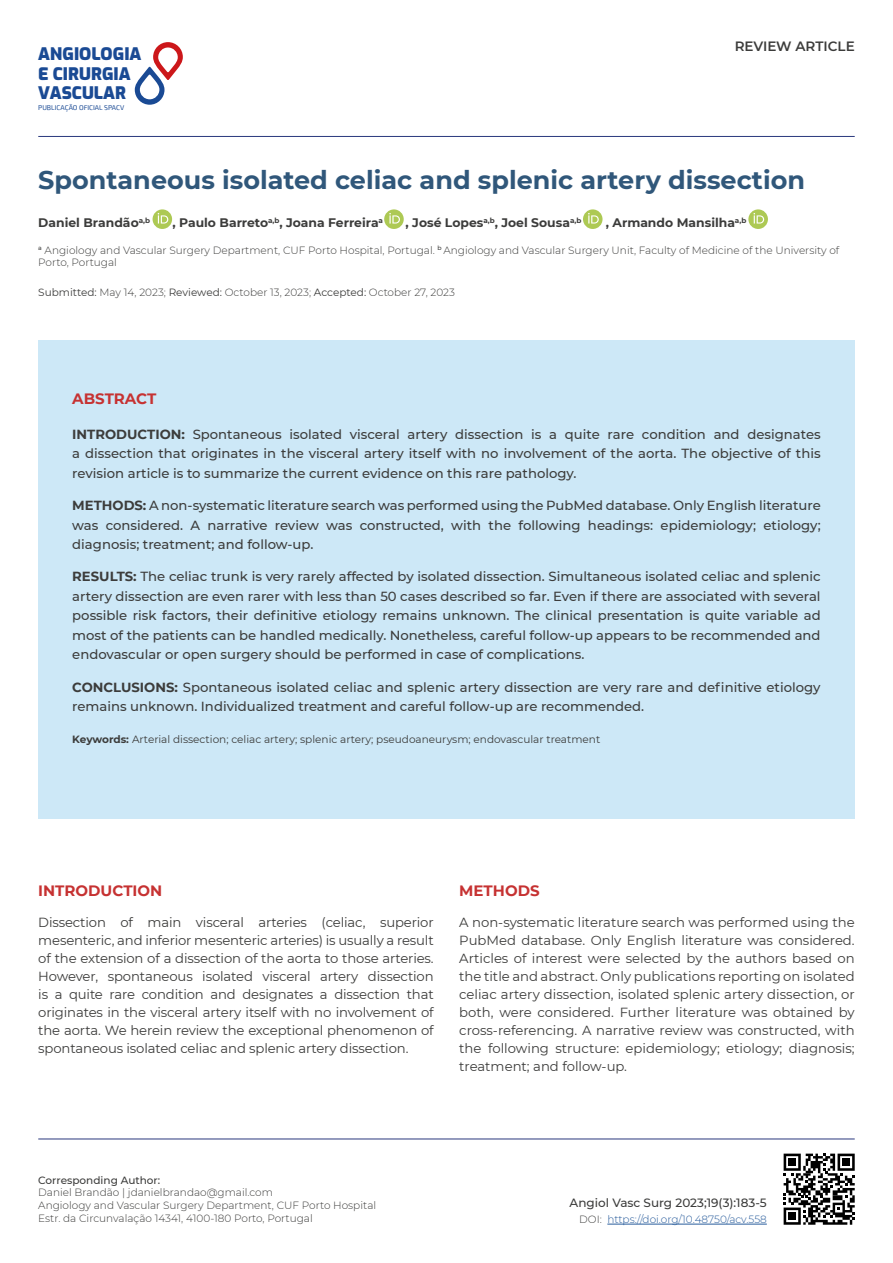
<style>
.page{position:relative;width:893px;height:1263px;background:#fff}
.page>*{position:absolute;margin:0;border:0;box-sizing:border-box;transform-origin:0 0}
.t1{font:700 25.5px "Montserrat";color:#30577a}
.t2{font:900 17.1px/19.5px "Exo";color:#1a4a94}
.t3{font:700 15px "Montserrat";color:#c63232}
.t4{font:600 13.5px "Montserrat";color:#3c3c3b}
.t5{font:500 13.2px/19.5px "Montserrat";color:#3c3c3b;text-align:justify}
.t6{font:13.2px/18px "Montserrat";letter-spacing:-.01em;color:#3c3c3b;text-align:justify}
.t7{font:700 12.3px "Montserrat";color:#3c3c3b}
.t8{font:500 12px "Montserrat";color:#3c3c3b}
.t9{font:300 10.5px/12.6px "Montserrat";color:#3c3c3b}
.t10{font:10.5px "Montserrat";color:#3c3c3b}
.t11{font:300 10.5px "Montserrat";color:#275b9b}
.t12{font:500 10.5px "Montserrat";color:#3c3c3b}
.t13{font:6.9px "Exo 2";color:#1a4a94}
.s1{font-weight:400}
.s2{font-weight:700}
.s3{color:#3c3c3b}
</style>
<div class="page">
<hr style="left:38px;top:136px;width:817px;height:1px;background:#29387d">
<hr style="left:38px;top:1138px;width:817px;height:1px;background:#29387d">
<svg style="left:135px;top:42px;width:48px;height:63px"></svg>
<div style="left:38px;top:340px;width:817px;height:478px;background:#cde8f7"></div>
<hr style="left:607px;top:1224px;width:160px;height:1px;background:#275b9b">
<svg style="left:784px;top:1153px;width:71px;height:72px"></svg>
<div style="left:788px;top:1158px;width:8px;height:8px;background:#000"></div>
<div style="left:842px;top:1158px;width:8px;height:8px;background:#000"></div>
<div style="left:788px;top:1212px;width:8px;height:8px;background:#000"></div>
<div style="left:384px;top:209px;width:20px;height:20px;background:#adc954;border-radius:50%"></div>
<svg style="left:389px;top:213px;width:11px;height:11px"></svg>
<svg style="left:153px;top:209px;width:19px;height:20px"></svg>
<svg style="left:158px;top:213px;width:10px;height:11px"></svg>
<div style="left:583px;top:209px;width:19px;height:20px;background:#adc954;border-radius:50%"></div>
<svg style="left:588px;top:213px;width:11px;height:11px"></svg>
<div style="left:748px;top:209px;width:20px;height:20px;background:#adc954;border-radius:50%"></div>
<svg style="left:753px;top:213px;width:11px;height:11px"></svg>
<p class="t2" style="left:38px;top:45px;width:105px">ANGIOLOGIA<br>E CIRURGIA<br>VASCULAR</p>
<p class="t13" style="left:38px;top:104px;width:88px">PUBLICAÇÃO OFICIAL SPACV</p>
<p class="t4" style="left:735px;top:38px;width:122px">REVIEW ARTICLE</p>
<h1 class="t1" style="left:38px;top:165px;width:768px">Spontaneous isolated celiac and splenic artery dissection</h1>
<p class="t7" style="left:38px;top:215px;width:113px">Daniel Brandão<sup>a,b</sup></p>
<p class="t7" style="left:172px;top:215px;width:212px">, Paulo Barreto<sup>a,b</sup>, Joana Ferreira<sup>a</sup></p>
<p class="t7" style="left:406px;top:215px;width:177px">, José Lopes<sup>a,b</sup>, Joel Sousa<sup>a,b</sup></p>
<p class="t7" style="left:606px;top:215px;width:142px">, Armando Mansilha<sup>a,b</sup></p>
<p class="t9" style="left:38px;top:244px;width:803px"><sup>a</sup> Angiology and Vascular Surgery Department, CUF Porto Hospital, Portugal. <sup>b</sup> Angiology and Vascular Surgery Unit, Faculty of Medicine of the University of<br>Porto, Portugal</p>
<p class="t9" style="left:38px;top:286px;width:418px"><span class="s1">Submitted:</span> May 14, 2023; <span class="s1">Reviewed:</span> October 13, 2023; <span class="s1">Accepted:</span> October 27, 2023</p>
<p class="t3" style="left:72px;top:389px;width:86px">ABSTRACT</p>
<p class="t5" style="left:72px;top:424px;width:750px"><span class="s2">INTRODUCTION:</span> Spontaneous isolated visceral artery dissection is a quite rare condition and designates a dissection that originates in the visceral artery itself with no involvement of the aorta. The objective of this revision article is to summarize the current evidence on this rare pathology.</p>
<p class="t5" style="left:72px;top:496px;width:750px"><span class="s2">METHODS:</span> A non-systematic literature search was performed using the PubMed database. Only English literature was considered. A narrative review was constructed, with the following headings: epidemiology; etiology; diagnosis; treatment; and follow-up.</p>
<p class="t5" style="left:72px;top:567px;width:750px"><span class="s2">RESULTS:</span> The celiac trunk is very rarely affected by isolated dissection. Simultaneous isolated celiac and splenic artery dissection are even rarer with less than 50 cases described so far. Even if there are associated with several possible risk factors, their definitive etiology remains unknown. The clinical presentation is quite variable ad most of the patients can be handled medically. Nonetheless, careful follow-up appears to be recommended and endovascular or open surgery should be performed in case of complications.</p>
<p class="t5" style="left:72px;top:677px;width:750px"><span class="s2">CONCLUSIONS:</span> Spontaneous isolated celiac and splenic artery dissection are very rare and definitive etiology remains unknown. Individualized treatment and careful follow-up are recommended.</p>
<p class="t10" style="left:72px;top:733px;width:529px"><span class="s2">Keywords:</span> Arterial dissection; celiac artery; splenic artery; pseudoaneurysm; endovascular treatment</p>
<p class="t3" style="left:38px;top:882px;width:126px">INTRODUCTION</p>
<p class="t6" style="left:38px;top:913px;width:397px">Dissection of main visceral arteries (celiac, superior mesenteric, and inferior mesenteric arteries) is usually a result of the extension of a dissection of the aorta to those arteries.<br>However, spontaneous isolated visceral artery dissection is a quite rare condition and designates a dissection that originates in the visceral artery itself with no involvement of the aorta. We herein review the exceptional phenomenon of spontaneous isolated celiac and splenic artery dissection.</p>
<p class="t3" style="left:459px;top:882px;width:82px">METHODS</p>
<p class="t6" style="left:459px;top:913px;width:397px">A non-systematic literature search was performed using the PubMed database. Only English literature was considered.<br>Articles of interest were selected by the authors based on the title and abstract. Only publications reporting on isolated celiac artery dissection, isolated splenic artery dissection, or both, were considered. Further literature was obtained by cross-referencing. A narrative review was constructed, with the following structure: epidemiology; etiology; diagnosis; treatment; and follow-up.</p>
<p class="t12" style="left:38px;top:1174px;width:124px">Corresponding Author:</p>
<p class="t9" style="left:38px;top:1186px;width:339px">Daniel Brandão | jdanielbrandao@gmail.com<br>Angiology and Vascular Surgery Department, CUF Porto Hospital<br>Estr. da Circunvalação 14341, 4100-180 Porto, Portugal</p>
<p class="t8" style="left:570px;top:1195px;width:199px">Angiol Vasc Surg 2023;19(3):183-5</p>
<p class="t11" style="left:579px;top:1213px;width:189px"><span class="s3">DOI:</span> https://doi.org/10.48750/acv.558</p>
</div>
